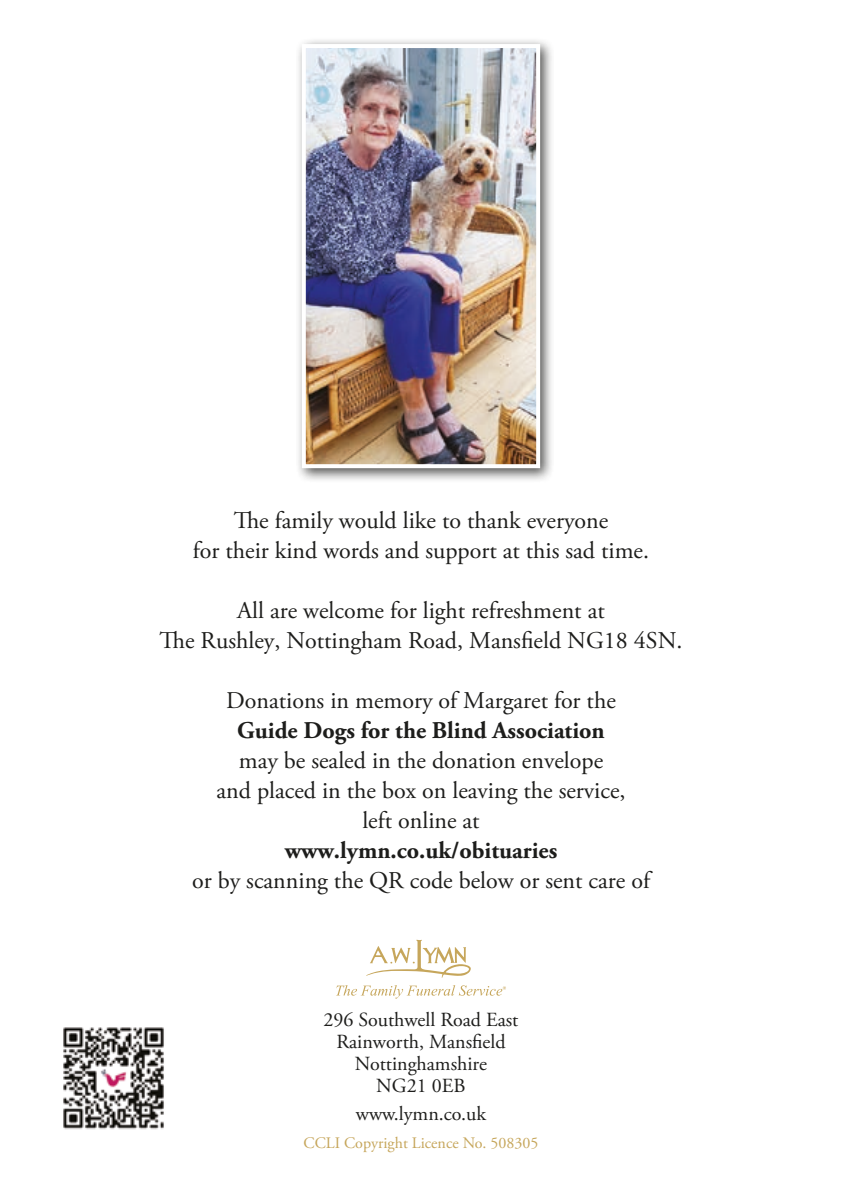
<style>
.page{position:relative;width:842px;height:1191px;background:#fff}
.page>*{position:absolute;margin:0;border:0;box-sizing:border-box;transform-origin:0 0}
.t1{font:24px/30px "Adobe Garamond Pro";color:#1d1d1b;text-align:center}
.t2{font:700 24px "Adobe Garamond Pro";color:#1d1d1b}
.t3{font:20px/22px "Adobe Garamond Pro";color:#1d1d1b;text-align:center}
.t4{font:16px "Adobe Garamond Pro";color:#c6a65b}
</style>
<div class="page">
<div style="left:295px;top:37px;width:260px;height:446px;background:#1d1d1b;opacity:.75"></div>
<img style="left:307px;top:49px;width:228px;height:414px">
<div style="left:302px;top:44px;width:238px;height:424px;border:4px solid #fff"></div>
<svg style="left:336px;top:939px;width:170px;height:59px"></svg>
<img style="left:63px;top:1027px;width:101px;height:103px">
<p class="t1" style="left:193px;top:506px;width:458px">The family would like to thank everyone<br>for their kind words and support at this sad time.</p>
<p class="t1" style="left:160px;top:596px;width:524px">All are welcome for light refreshment at<br>The Rushley, Nottingham Road, Mansfield NG18 4SN.</p>
<p class="t1" style="left:226px;top:686px;width:391px">Donations in memory of Margaret for the</p>
<p class="t2" style="left:237px;top:716px;width:369px">Guide Dogs for the Blind Association</p>
<p class="t1" style="left:216px;top:746px;width:410px">may be sealed in the donation envelope<br>and placed in the box on leaving the service, left online at</p>
<p class="t2" style="left:285px;top:836px;width:274px">www.lymn.co.uk/obituaries</p>
<p class="t1" style="left:192px;top:866px;width:462px">or by scanning the QR code below or sent care of</p>
<p class="t3" style="left:324px;top:1009px;width:196px">296 Southwell Road East<br>Rainworth, Mansfield<br>Nottinghamshire<br>NG21 0EB</p>
<p class="t3" style="left:356px;top:1103px;width:132px">www.lymn.co.uk</p>
<p class="t4" style="left:304px;top:1133px;width:236px">CCLI Copyright Licence No. 508305</p>
</div>
